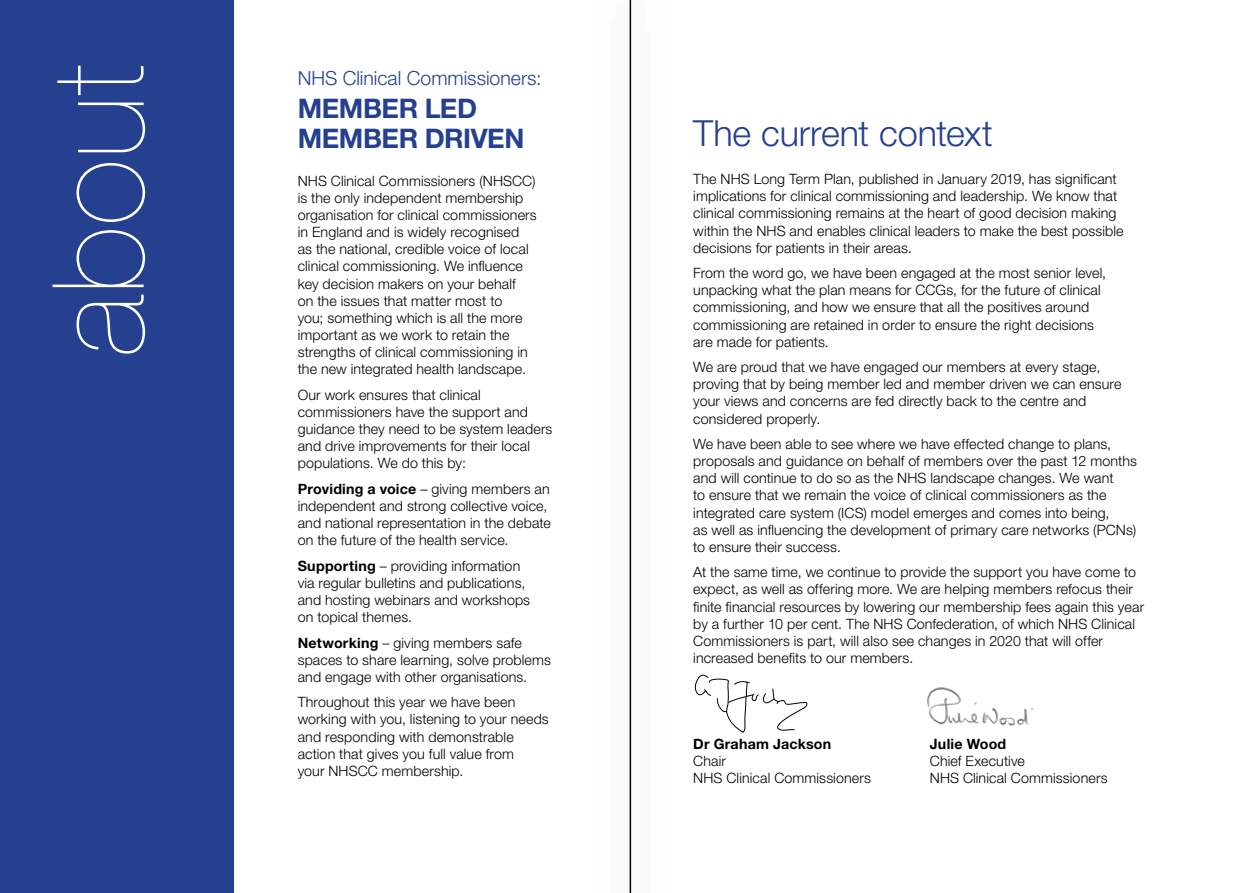
<style>
.page{position:relative;width:1259px;height:893px;background:#fff}
.page>*{position:absolute;margin:0;border:0;box-sizing:border-box;transform-origin:0 0}
.t1{font:200 127.5px "Helvetica Neue LT Std";color:#fff}
.t2{font:300 36px "Helvetica Neue LT Std";letter-spacing:-.005em;color:#25408f}
.t3{font:700 27px/30px "Helvetica Neue LT Std";letter-spacing:-.015em;color:#25408f}
.t4{font:300 19.5px "Helvetica Neue LT Std";color:#25408f}
.t5{font:300 14.25px/17.1px "Helvetica Neue LT Std";letter-spacing:.01em;color:#000}
.t6{font:700 14.25px "Helvetica Neue LT Std";letter-spacing:.015em;color:#000}
.s1{font-weight:700}
</style>
<div class="page">
<div style="left:592px;top:0;width:77px;height:893px;background:#fafafa"></div>
<hr style="left:629px;top:0;width:2px;height:893px;background:#000">
<div style="left:0;top:0;width:234px;height:893px;background:#25408f"></div>
<img style="left:927px;top:687px;width:106px;height:39px">
<svg style="left:694px;top:674px;width:113px;height:59px"></svg>
<h1 class="t1" style="left:25px;top:356px;width:295px;rotate:-90deg">about</h1>
<h3 class="t4" style="left:298px;top:66px;width:245px">NHS Clinical Commissioners:</h3>
<h3 class="t3" style="left:298px;top:92px;width:228px">member led member driven</h3>
<p class="t5" style="left:298px;top:172px;width:240px">NHS Clinical Commissioners (NHSCC) is the only independent membership organisation for clinical commissioners in England and is widely recognised as the national, credible voice of local clinical commissioning. We influence key decision makers on your behalf<br>on the issues that matter most to<br>you; something which is all the more important as we work to retain the strengths of clinical commissioning in the new integrated health landscape.</p>
<p class="t5" style="left:298px;top:386px;width:256px">Our work ensures that clinical commissioners have the support and guidance they need to be system leaders and drive improvements for their local populations. We do this by:</p>
<p class="t5" style="left:298px;top:480px;width:255px"><span class="s1">Providing a voice</span> – giving members an independent and strong collective voice, and national representation in the debate on the future of the health service.</p>
<p class="t5" style="left:298px;top:557px;width:234px"><span class="s1">Supporting</span> – providing information via regular bulletins and publications, and hosting webinars and workshops on topical themes.</p>
<p class="t5" style="left:298px;top:634px;width:255px"><span class="s1">N etworking</span> – giving members safe spaces to share learning, solve problems and engage with other organisations.</p>
<p class="t5" style="left:298px;top:693px;width:253px">Throughout this year we have been working with you, listening to your needs and responding with demonstrable action that gives you full value from<br>your NHSCC membership.</p>
<h2 class="t2" style="left:693px;top:111px;width:301px">The current context</h2>
<p class="t5" style="left:693px;top:170px;width:432px">The NHS Long Term Plan, published in January 2019, has significant implications for clinical commissioning and leadership. We know that clinical commissioning remains at the heart of good decision making within the NHS and enables clinical leaders to make the best possible decisions for patients in their areas.</p>
<p class="t5" style="left:693px;top:264px;width:414px">From the word go, we have been engaged at the most senior level, unpacking what the plan means for CCGs, for the future of clinical commissioning, and how we ensure that all the positives around commissioning are retained in order to ensure the right decisions are made for patients.</p>
<p class="t5" style="left:693px;top:358px;width:430px">We are proud that we have engaged our members at every stage, proving that by being member led and member driven we can ensure your views and concerns are fed directly back to the centre and considered properly.</p>
<p class="t5" style="left:693px;top:435px;width:445px">We have been able to see where we have effected change to plans, proposals and guidance on behalf of members over the past 12 months and will continue to do so as the NHS landscape changes. We want<br>to ensure that we remain the voice of clinical commissioners as the integrated care system (ICS) model emerges and comes into being,<br>as well as influencing the development of primary care networks (PCNs) to ensure their success.</p>
<p class="t5" style="left:693px;top:563px;width:452px">At the same time, we continue to provide the support you have come to expect, as well as offering more. We are helping members refocus their finite financial resources by lowering our membership fees again this year by a further 10 per cent. The NHS Confederation, of which NHS Clinical Commissioners is part, will also see changes in 2020 that will offer increased benefits to our members.</p>
<p class="t6" style="left:693px;top:735px;width:139px">Dr Graham Jackson</p>
<p class="t5" style="left:693px;top:752px;width:179px">Chair<br>NHS Clinical Commissioners</p>
<p class="t6" style="left:930px;top:735px;width:78px">Julie Wood</p>
<p class="t5" style="left:930px;top:752px;width:179px">Chief Executive<br>NHS Clinical Commissioners</p>
</div>
